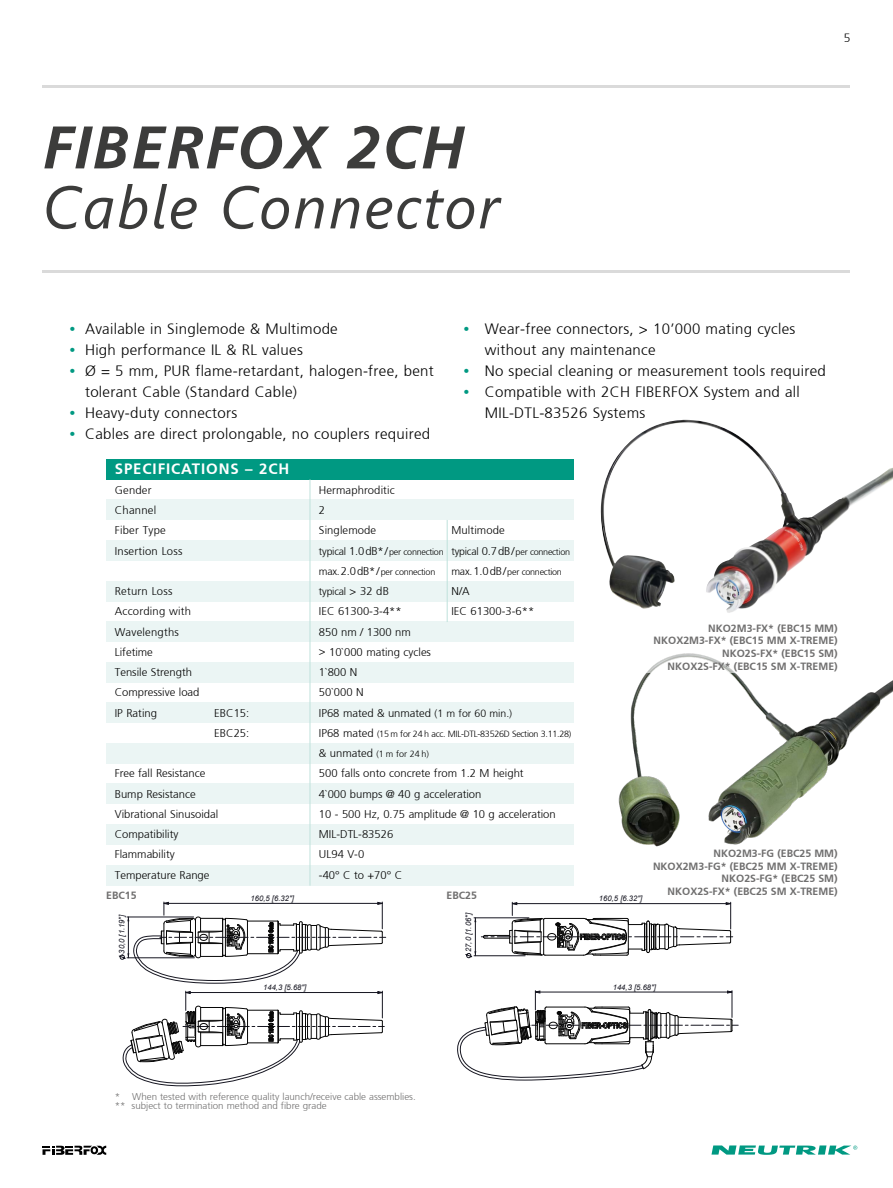
<style>
.page{position:relative;width:893px;height:1188px;background:#fff}
.page>*{position:absolute;margin:0;border:0;box-sizing:border-box;transform-origin:0 0}
.t1{font:italic 60px "Segoe UI";letter-spacing:.03em;color:#3c3c3b}
.t2{font:italic 700 60px "Frutiger";letter-spacing:.03em;color:#3c3c3b}
.t3{font:300 15px/21px "Frutiger";letter-spacing:.02em;color:#000}
.t4{font:700 15px "Frutiger";letter-spacing:.06em;color:#fff}
.t5{font:700 12px/21px "Frutiger";color:#009982}
.t6{font:300 12px "Frutiger";color:#000}
.t7{font:300 11.25px/20.2px "Frutiger";color:#000}
.t8{font:300 11.25px/20.2px "Frutiger";letter-spacing:.02em;color:#000}
.t9{font:700 10.5px/12.6px "Frutiger";color:#706f6f;text-align:right}
.t10{font:300 10.5px "Frutiger";letter-spacing:-.02em;color:#000}
.t11{font:300 9.75px/9px "Frutiger";color:#706f6f}
.t12{font:9.6px "Arial";color:#000}
.t13{font:300 9px "Frutiger";letter-spacing:-.03em;color:#000}
.t14{font:italic 7.65px "Arial";color:#161621}
.s1{font-size:10.5px}
.s2{font-size:11.25px}
</style>
<div class="page">
<svg style="left:711px;top:1145px;width:146px;height:10px"></svg>
<svg style="left:43px;top:1146px;width:63px;height:9px"></svg>
<img style="left:600px;top:419px;width:213px;height:194px">
<hr style="left:43px;top:270px;width:807px;height:3px;background:#dadada">
<hr style="left:43px;top:85px;width:807px;height:2px;background:#dadada">
<img style="left:618px;top:672px;width:275px;height:175px">
<svg style="left:465px;top:901px;width:269px;height:58px"></svg>
<svg style="left:118px;top:901px;width:269px;height:186px"></svg>
<svg style="left:457px;top:990px;width:282px;height:91px"></svg>
<div style="left:106px;top:459px;width:468px;height:20px;background:#009982"></div>
<div style="left:106px;top:500px;width:468px;height:20px;background:#ebf5f4"></div>
<div style="left:106px;top:581px;width:468px;height:20px;background:#ebf5f4"></div>
<div style="left:106px;top:622px;width:468px;height:20px;background:#ebf5f4"></div>
<div style="left:106px;top:662px;width:468px;height:20px;background:#ebf5f4"></div>
<div style="left:106px;top:703px;width:468px;height:20px;background:#ebf5f4"></div>
<div style="left:106px;top:743px;width:468px;height:20px;background:#ebf5f4"></div>
<div style="left:106px;top:784px;width:468px;height:20px;background:#ebf5f4"></div>
<div style="left:106px;top:824px;width:468px;height:20px;background:#ebf5f4"></div>
<div style="left:106px;top:865px;width:468px;height:21px;background:#ebf5f4"></div>
<div style="left:106px;top:540px;width:468px;height:20px;background:#ebf5f4"></div>
<hr style="left:310px;top:479px;width:1px;height:407px;background:#bfe1db">
<hr style="left:447px;top:520px;width:1px;height:102px;background:#bfe1db">
<h1 class="t2" style="left:43px;top:112px;width:423px">FIBERFOX 2CH</h1>
<h1 class="t1" style="left:43px;top:151px;width:459px">Cable Connector</h1>
<p class="t6" style="left:844px;top:31px;width:8px">5</p>
<p class="t5" style="left:69px;top:318px;width:7px;text-align:justify">• • •</p>
<p class="t5" style="left:69px;top:402px;width:7px">• •</p>
<h2 class="t3" style="left:85px;top:319px;width:350px">Available in Singlemode &amp; Multimode<br>High performance IL &amp; RL values<br>Ø = 5 mm, PUR flame-retardant, halogen-free, bent tolerant Cable (Standard Cable)<br>Heavy-duty connectors<br>Cables are direct prolongable, no couplers required</h2>
<h2 class="t3" style="left:485px;top:319px;width:343px">Wear-free connectors, &gt; 10’000 mating cycles without any maintenance<br>No special cleaning or measurement tools required Compatible with 2CH FIBERFOX System and all MIL-DTL-83526 Systems</h2>
<p class="t5" style="left:463px;top:318px;width:7px">•</p>
<p class="t5" style="left:463px;top:360px;width:7px">• •</p>
<h2 class="t4" style="left:115px;top:460px;width:176px">SPECIFICATIONS – 2CH</h2>
<p class="t8" style="left:115px;top:480px;width:69px">Gender<br>Channel<br>Fiber Type<br>Insertion Loss</p>
<p class="t7" style="left:115px;top:581px;width:86px">Return Loss<br>According with<br>Wavelengths<br>Lifetime<br>Tensile Strength<br>Compressive load<br>IP Rating</p>
<p class="t7" style="left:214px;top:703px;width:37px">EBC15:<br>EBC25:</p>
<p class="t7" style="left:115px;top:763px;width:105px">Free fall Resistance<br>Bump Resistance<br>Vibrational Sinusoidal<br>Compatibility<br>Flammability<br>Temperature Range</p>
<p class="t12" style="left:110px;top:869px;width:124px">FIBERFOX Cable Connector</p>
<p class="t7" style="left:319px;top:480px;width:77px">Hermaphroditic<br>2<br>Singlemode</p>
<p class="t7" style="left:451px;top:520px;width:55px">Multimode</p>
<p class="t13" style="left:319px;top:546px;width:253px"><span class="s1">typical</span> <span class="s2">1.0dB*/</span>per connection <span class="s1">typical</span> <span class="s2">0.7dB/</span>per connection</p>
<p class="t13" style="left:319px;top:567px;width:118px"><span class="s1">max.</span><span class="s2">2.0dB*/</span>per connection</p>
<p class="t13" style="left:451px;top:567px;width:112px"><span class="s1">max.</span><span class="s2">1.0dB/</span>per connection</p>
<p class="t10" style="left:319px;top:586px;width:71px">typical <span class="s2">&gt; 32 dB</span></p>
<p class="t7" style="left:451px;top:581px;width:20px">N/A</p>
<p class="t7" style="left:319px;top:601px;width:84px">IEC 61300-3-4**</p>
<p class="t7" style="left:451px;top:601px;width:84px">IEC 61300-3-6**</p>
<p class="t7" style="left:319px;top:622px;width:195px">850 nm / 1300 nm<br>&gt; 10`000 mating cycles<br>1`800 N<br>50`000 N<br>IP68 mated &amp; unmated <span class="s1">(1 m for 60 min.)</span></p>
<p class="t13" style="left:319px;top:729px;width:254px"><span class="s2">IP68 mated</span> (15 m for 24 h acc. MIL-DTL-83526D Section 3.11.28)</p>
<p class="t13" style="left:319px;top:749px;width:112px"><span class="s2">&amp; unmated</span> (1 m for 24 h)</p>
<p class="t7" style="left:319px;top:763px;width:238px">500 falls onto concrete from 1.2 M height<br>4`000 bumps @ 40 g acceleration<br>10 - 500 Hz, 0.75 amplitude @ 10 g acceleration<br>MIL-DTL-83526<br>UL94 V-0<br>-40° C to +70° C</p>
<p class="t12" style="left:457px;top:598px;width:124px">FIBERFOX Cable Connector</p>
<p class="t9" style="left:106px;top:889px;width:32px">EBC15</p>
<p class="t9" style="left:446px;top:889px;width:32px">EBC25</p>
<p class="t14" style="left:251px;top:893px;width:45px">160,5 [6.32"]</p>
<p class="t14" style="left:117px;top:954px;width:41px;rotate:-90deg">30,0 [1.19"]</p>
<p class="t14" style="left:463px;top:952px;width:41px;rotate:-90deg">27,0 [1.06"]</p>
<p class="t9" style="left:654px;top:622px;width:186px">NKO2M3-FX* (EBC15 MM)<br>NKOX2M3-FX* (EBC15 MM X-TREME)<br>NKO2S-FX* (EBC15 SM)<br>NKOX2S-FX* (EBC15 SM X-TREME)</p>
<p class="t14" style="left:599px;top:894px;width:45px">160,5 [6.32"]</p>
<p class="t9" style="left:653px;top:847px;width:186px">NKO2M3-FG (EBC25 MM)<br>NKOX2M3-FG* (EBC25 MM X-TREME)<br>NKO2S-FG* (EBC25 SM)<br>NKOX2S-FX* (EBC25 SM X-TREME)</p>
<p class="t14" style="left:263px;top:982px;width:45px">144,3 [5.68"]</p>
<p class="t14" style="left:613px;top:982px;width:45px">144,3 [5.68"]</p>
<p class="t11" style="left:115px;top:1092px;width:302px">* When tested with reference quality launch/receive cable assemblies. ** subject to termination method and fibre grade</p>
</div>
